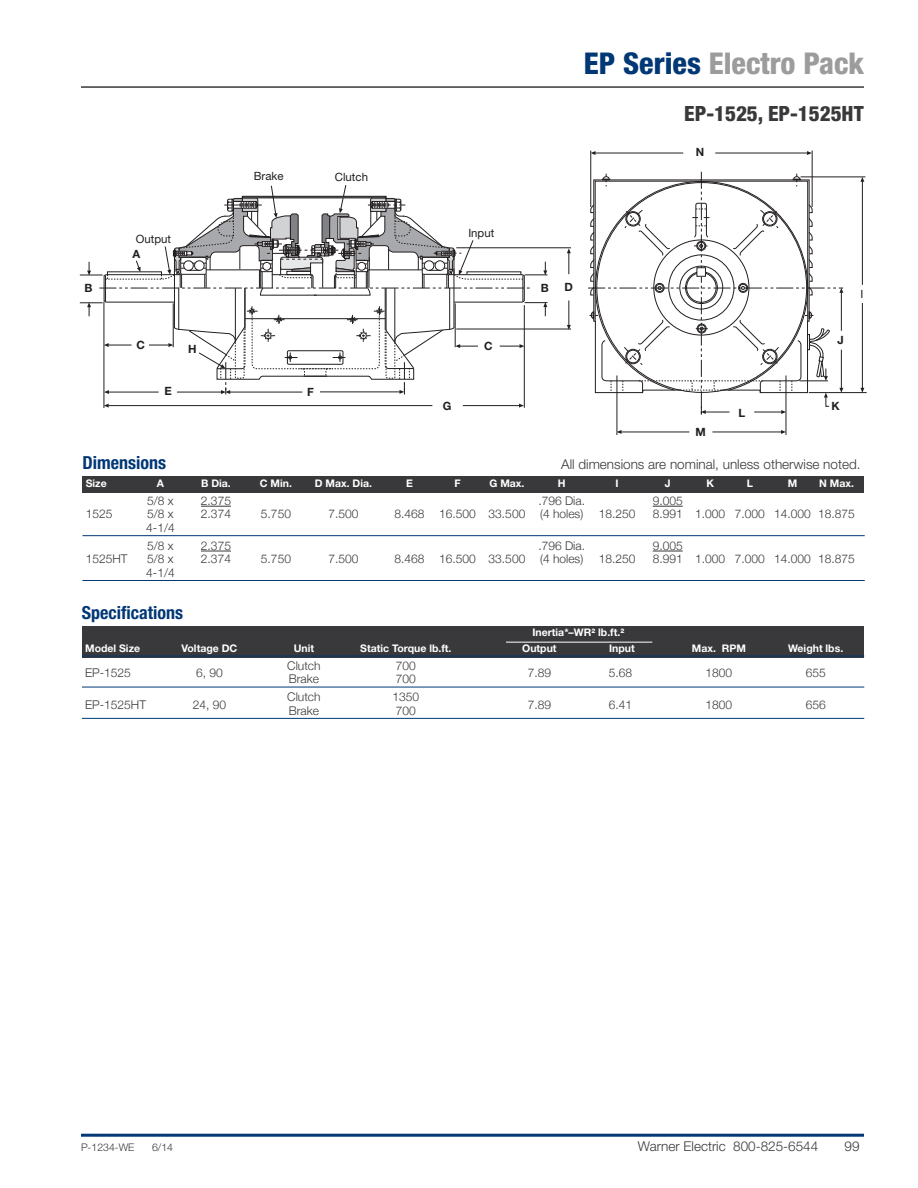
<style>
.page{position:relative;width:918px;height:1188px;background:#fff}
.page>*{position:absolute;margin:0;border:0;box-sizing:border-box;transform-origin:0 0}
.t1{font:800 condensed 30px "Helvetica Neue LT Std";color:#9c9c9c}
.t2{font:800 condensed 21px "Helvetica Neue LT Std";color:#39383a}
.t3{font:700 condensed 18px "Helvetica Neue LT Std";color:#003775}
.t4{font:300 13.5px "Helvetica Neue LT Std";color:#39383a}
.t5{font:300 12px/17.9px "Helvetica Neue";color:#39383a}
.t6{font:11.4px "Helvetica Neue LT Std";color:#231f20}
.t7{font:700 11.4px "Helvetica Neue LT Std";color:#231f20}
.t8{font:700 10.5px "Helvetica Neue LT Std";color:#fff}
.t9{font:300 10.5px "Helvetica Neue LT Std";color:#39383a}
.s1{color:#003775}
</style>
<div class="page">
<hr style="left:81px;top:1134px;width:783px;height:3px;background:#003775">
<hr style="left:81px;top:86px;width:783px;height:2px;background:#39383a">
<div style="left:83px;top:477px;width:781px;height:16px;background:#39383a"></div>
<hr style="left:201px;top:506px;width:30px;height:1px;background:#39383a">
<hr style="left:653px;top:506px;width:30px;height:1px;background:#39383a">
<hr style="left:82px;top:535px;width:783px;height:1px;background:#003775">
<hr style="left:201px;top:551px;width:30px;height:1px;background:#39383a">
<hr style="left:653px;top:551px;width:30px;height:1px;background:#39383a">
<hr style="left:82px;top:580px;width:783px;height:1px;background:#003775">
<div style="left:82px;top:627px;width:782px;height:31px;background:#39383a"></div>
<hr style="left:82px;top:656px;width:782px;height:1px;background:#003775">
<hr style="left:82px;top:687px;width:782px;height:1px;background:#003775">
<hr style="left:82px;top:718px;width:782px;height:1px;background:#003775">
<hr style="left:108px;top:405px;width:324px;height:1px;background:#231f20">
<svg style="left:105px;top:404px;width:4px;height:4px"></svg>
<hr style="left:463px;top:405px;width:56px;height:1px;background:#231f20">
<svg style="left:519px;top:404px;width:5px;height:4px"></svg>
<hr style="left:456px;top:329px;width:115px;height:1px;background:#231f20">
<svg style="left:567px;top:249px;width:4px;height:25px"></svg>
<svg style="left:567px;top:301px;width:4px;height:29px"></svg>
<hr style="left:524px;top:305px;width:1px;height:103px;background:#231f20">
<hr style="left:456px;top:248px;width:115px;height:1px;background:#231f20">
<hr style="left:104px;top:302px;width:1px;height:106px;background:#231f20">
<hr style="left:801px;top:177px;width:64px;height:1px;background:#231f20">
<hr style="left:809px;top:392px;width:58px;height:1px;background:#231f20">
<hr style="left:862px;top:303px;width:1px;height:85px;background:#231f20">
<svg style="left:860px;top:388px;width:4px;height:5px"></svg>
<hr style="left:862px;top:182px;width:1px;height:103px;background:#231f20">
<svg style="left:860px;top:177px;width:4px;height:5px"></svg>
<hr style="left:812px;top:151px;width:1px;height:56px;background:#231f20">
<hr style="left:786px;top:376px;width:1px;height:59px;background:#231f20">
<hr style="left:590px;top:151px;width:1px;height:56px;background:#231f20">
<hr style="left:617px;top:376px;width:1px;height:59px;background:#231f20">
<hr style="left:712px;top:432px;width:69px;height:1px;background:#231f20">
<svg style="left:781px;top:430px;width:5px;height:4px"></svg>
<hr style="left:621px;top:432px;width:68px;height:1px;background:#231f20">
<svg style="left:617px;top:430px;width:5px;height:4px"></svg>
<hr style="left:595px;top:153px;width:88px;height:1px;background:#231f20">
<svg style="left:591px;top:151px;width:5px;height:4px"></svg>
<hr style="left:715px;top:153px;width:92px;height:1px;background:#231f20">
<svg style="left:807px;top:151px;width:5px;height:4px"></svg>
<svg style="left:588px;top:172px;width:255px;height:243px"></svg>
<svg style="left:80px;top:185px;width:467px;height:210px"></svg>
<hr style="left:506px;top:642px;width:146px;height:1px;background:#fff">
<h1 class="t1" style="left:584px;top:53px;width:282px"><span class="s1">EP Series</span> Electro Pack</h1>
<h2 class="t2" style="left:684px;top:106px;width:181px">EP-1525, EP-1525HT</h2>
<p class="t7" style="left:85px;top:284px;width:10px">B</p>
<p class="t6" style="left:136px;top:235px;width:37px">Output</p>
<p class="t7" style="left:132px;top:249px;width:9px">A</p>
<p class="t6" style="left:254px;top:172px;width:31px">Brake</p>
<p class="t6" style="left:335px;top:173px;width:35px">Clutch</p>
<p class="t6" style="left:468px;top:229px;width:27px">Input</p>
<p class="t7" style="left:136px;top:341px;width:10px">C</p>
<p class="t7" style="left:188px;top:345px;width:10px">H</p>
<p class="t7" style="left:484px;top:342px;width:10px">C</p>
<p class="t7" style="left:164px;top:387px;width:9px">E</p>
<p class="t7" style="left:307px;top:388px;width:8px">F</p>
<p class="t7" style="left:443px;top:402px;width:10px">G</p>
<p class="t7" style="left:541px;top:284px;width:10px">B</p>
<p class="t7" style="left:564px;top:283px;width:10px">D</p>
<p class="t7" style="left:696px;top:148px;width:10px">N</p>
<p class="t7" style="left:695px;top:428px;width:12px">M</p>
<p class="t7" style="left:739px;top:409px;width:8px">L</p>
<p class="t7" style="left:838px;top:336px;width:8px">J</p>
<p class="t6" style="left:860px;top:290px;width:4px">I</p>
<p class="t7" style="left:831px;top:402px;width:10px">K</p>
<h3 class="t3" style="left:82px;top:456px;width:85px">Dimensions</h3>
<p class="t4" style="left:561px;top:460px;width:301px">All dimensions are nominal, unless otherwise noted.</p>
<p class="t8" style="left:86px;top:480px;width:22px">Size</p>
<p class="t8" style="left:157px;top:480px;width:9px">A</p>
<p class="t8" style="left:201px;top:480px;width:31px">B Dia.</p>
<p class="t8" style="left:260px;top:480px;width:34px">C Min.</p>
<p class="t8" style="left:315px;top:480px;width:59px">D Max. Dia.</p>
<p class="t8" style="left:406px;top:480px;width:8px">E</p>
<p class="t8" style="left:454px;top:480px;width:8px">F</p>
<p class="t8" style="left:490px;top:480px;width:36px">G Max.</p>
<p class="t8" style="left:558px;top:480px;width:9px">H</p>
<p class="t8" style="left:616px;top:480px;width:5px">I</p>
<p class="t8" style="left:665px;top:480px;width:7px">J</p>
<p class="t8" style="left:706px;top:480px;width:9px">K</p>
<p class="t8" style="left:747px;top:480px;width:8px">L</p>
<p class="t8" style="left:788px;top:480px;width:11px">M</p>
<p class="t8" style="left:819px;top:480px;width:36px">N Max.</p>
<p class="t5" style="left:147px;top:491px;width:28px">5/8 x</p>
<p class="t5" style="left:201px;top:491px;width:32px">2.375</p>
<p class="t5" style="left:538px;top:491px;width:48px">.796 Dia.</p>
<p class="t5" style="left:653px;top:491px;width:32px">9.005</p>
<p class="t5" style="left:86px;top:505px;width:28px">1525</p>
<p class="t5" style="left:147px;top:505px;width:28px">5/8 x</p>
<p class="t5" style="left:201px;top:505px;width:32px">2.374</p>
<p class="t5" style="left:261px;top:505px;width:32px">5.750</p>
<p class="t5" style="left:328px;top:505px;width:32px">7.500</p>
<p class="t5" style="left:394px;top:505px;width:190px">8.468 16.500 33.500 (4 holes)</p>
<p class="t5" style="left:599px;top:505px;width:38px">18.250</p>
<p class="t5" style="left:653px;top:505px;width:204px">8.991 1.000 7.000 14.000 18.875</p>
<p class="t5" style="left:146px;top:518px;width:30px">4-1/4<br>5/8 x</p>
<p class="t5" style="left:201px;top:536px;width:32px">2.375</p>
<p class="t5" style="left:538px;top:536px;width:48px">.796 Dia.</p>
<p class="t5" style="left:653px;top:536px;width:32px">9.005</p>
<p class="t5" style="left:86px;top:550px;width:43px">1525HT</p>
<p class="t5" style="left:147px;top:550px;width:28px">5/8 x</p>
<p class="t5" style="left:201px;top:550px;width:32px">2.374</p>
<p class="t5" style="left:261px;top:550px;width:32px">5.750</p>
<p class="t5" style="left:328px;top:550px;width:32px">7.500</p>
<p class="t5" style="left:394px;top:550px;width:190px">8.468 16.500 33.500 (4 holes)</p>
<p class="t5" style="left:599px;top:550px;width:38px">18.250</p>
<p class="t5" style="left:653px;top:550px;width:204px">8.991 1.000 7.000 14.000 18.875</p>
<p class="t5" style="left:146px;top:563px;width:30px">4-1/4</p>
<h3 class="t3" style="left:82px;top:606px;width:103px">Specifications</h3>
<p class="t8" style="left:532px;top:628px;width:93px">Inertia*–WR<sup>2</sup> lb.ft.<sup>2</sup></p>
<p class="t8" style="left:85px;top:644px;width:57px">Model Size</p>
<p class="t8" style="left:182px;top:644px;width:57px">Voltage DC</p>
<p class="t8" style="left:294px;top:644px;width:22px">Unit</p>
<p class="t8" style="left:360px;top:644px;width:93px">Static Torque lb.ft.</p>
<p class="t8" style="left:522px;top:644px;width:36px">Output</p>
<p class="t8" style="left:609px;top:644px;width:27px">Input</p>
<p class="t8" style="left:692px;top:644px;width:56px">Max. RPM</p>
<p class="t8" style="left:788px;top:644px;width:57px">Weight lbs.</p>
<p class="t5" style="left:85px;top:664px;width:47px">EP-1525</p>
<p class="t5" style="left:196px;top:664px;width:28px">6, 90</p>
<p class="t5" style="left:287px;top:656px;width:35px">Clutch</p>
<p class="t5" style="left:396px;top:656px;width:22px">700</p>
<p class="t5" style="left:528px;top:664px;width:25px">7.89</p>
<p class="t5" style="left:609px;top:664px;width:25px">5.68</p>
<p class="t5" style="left:706px;top:664px;width:28px">1800</p>
<p class="t5" style="left:806px;top:664px;width:22px">655</p>
<p class="t5" style="left:289px;top:670px;width:32px">Brake</p>
<p class="t5" style="left:396px;top:670px;width:22px">700</p>
<p class="t5" style="left:85px;top:695px;width:62px">EP-1525HT</p>
<p class="t5" style="left:193px;top:695px;width:35px">24, 90</p>
<p class="t5" style="left:287px;top:688px;width:35px">Clutch</p>
<p class="t5" style="left:393px;top:688px;width:28px">1350</p>
<p class="t5" style="left:289px;top:701px;width:32px">Brake</p>
<p class="t5" style="left:396px;top:701px;width:22px">700</p>
<p class="t5" style="left:528px;top:695px;width:25px">7.89</p>
<p class="t5" style="left:609px;top:695px;width:25px">6.41</p>
<p class="t5" style="left:706px;top:695px;width:28px">1800</p>
<p class="t5" style="left:806px;top:695px;width:22px">656</p>
<p class="t9" style="left:81px;top:1144px;width:55px">P-1234-WE</p>
<p class="t9" style="left:152px;top:1144px;width:23px">6/14</p>
<p class="t4" style="left:638px;top:1142px;width:182px">Warner Electric 800-825-6544</p>
<p class="t4" style="left:845px;top:1142px;width:17px">99</p>
</div>
